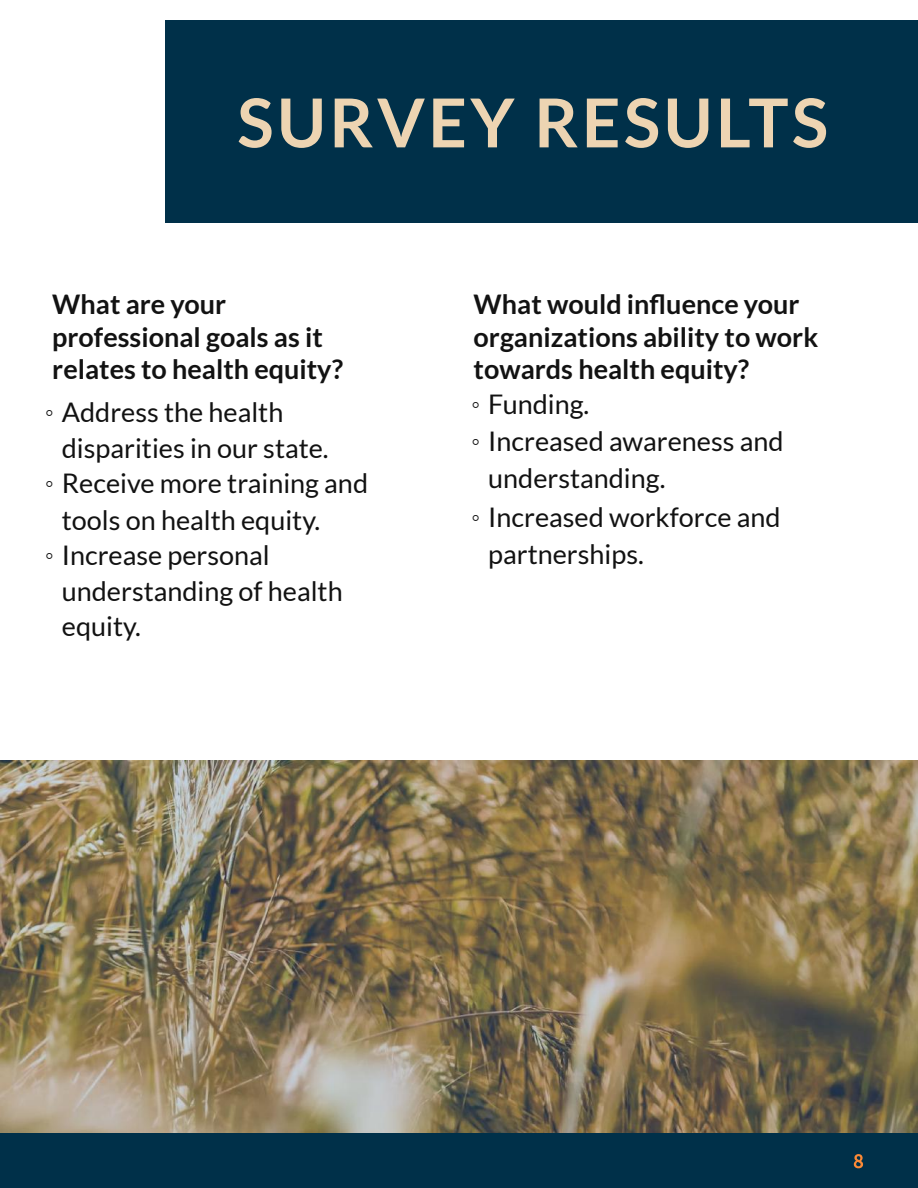
<style>
.page{position:relative;width:918px;height:1188px;background:#fff}
.page>*{position:absolute;margin:0;border:0;box-sizing:border-box;transform-origin:0 0}
.t1{font:700 67.5px "Lato";letter-spacing:.05em;color:#edd4b2}
.t2{font:27px/37.2px "Lato";color:#121212}
.t3{font:700 27px/33.5px "Lato";color:#121212}
.t4{font:24.3px "Arial";color:#121212}
.s1{font-family:"Arial";font-weight:400;font-size:24.3px}
.s2{font-weight:400}
</style>
<div class="page">
<img style="left:0;top:760px;width:918px;height:373px">
<div style="left:165px;top:20px;width:753px;height:203px;background:#003049"></div>
<div style="left:0;top:1133px;width:918px;height:55px;background:#003049"></div>
<svg style="left:854px;top:1154px;width:9px;height:14px"></svg>
<h1 class="t1" style="left:237px;top:81px;width:592px">SURVEY RESULTS</h1>
<p class="t3" style="left:52px;top:287px;width:292px;line-height:32.7px">What are your professional goals as it relates to health equity?</p>
<p class="t2" style="left:62px;top:393px;width:268px;line-height:36px">Address the health disparities in our state.</p>
<p class="t4" style="left:45px;top:399px;width:10px">◦</p>
<p class="t4" style="left:45px;top:470px;width:10px">◦</p>
<p class="t4" style="left:45px;top:542px;width:10px">◦</p>
<p class="t2" style="left:62px;top:464px;width:308px">Receive more training and tools on health equity.</p>
<p class="t2" style="left:62px;top:537px;width:282px;line-height:35.4px">Increase personal understanding of health equity.</p>
<p class="t3" style="left:472px;top:287px;width:348px">What would infl uence your organizations ability to work towards health equity?<br><span class="s1">◦</span> <span class="s2">Funding.</span></p>
<p class="t2" style="left:488px;top:422px;width:297px">Increased awareness and understanding.</p>
<p class="t4" style="left:472px;top:428px;width:10px">◦</p>
<p class="t4" style="left:472px;top:504px;width:10px">◦</p>
<p class="t2" style="left:488px;top:497px;width:294px">Increased workforce and partnerships.</p>
</div>
